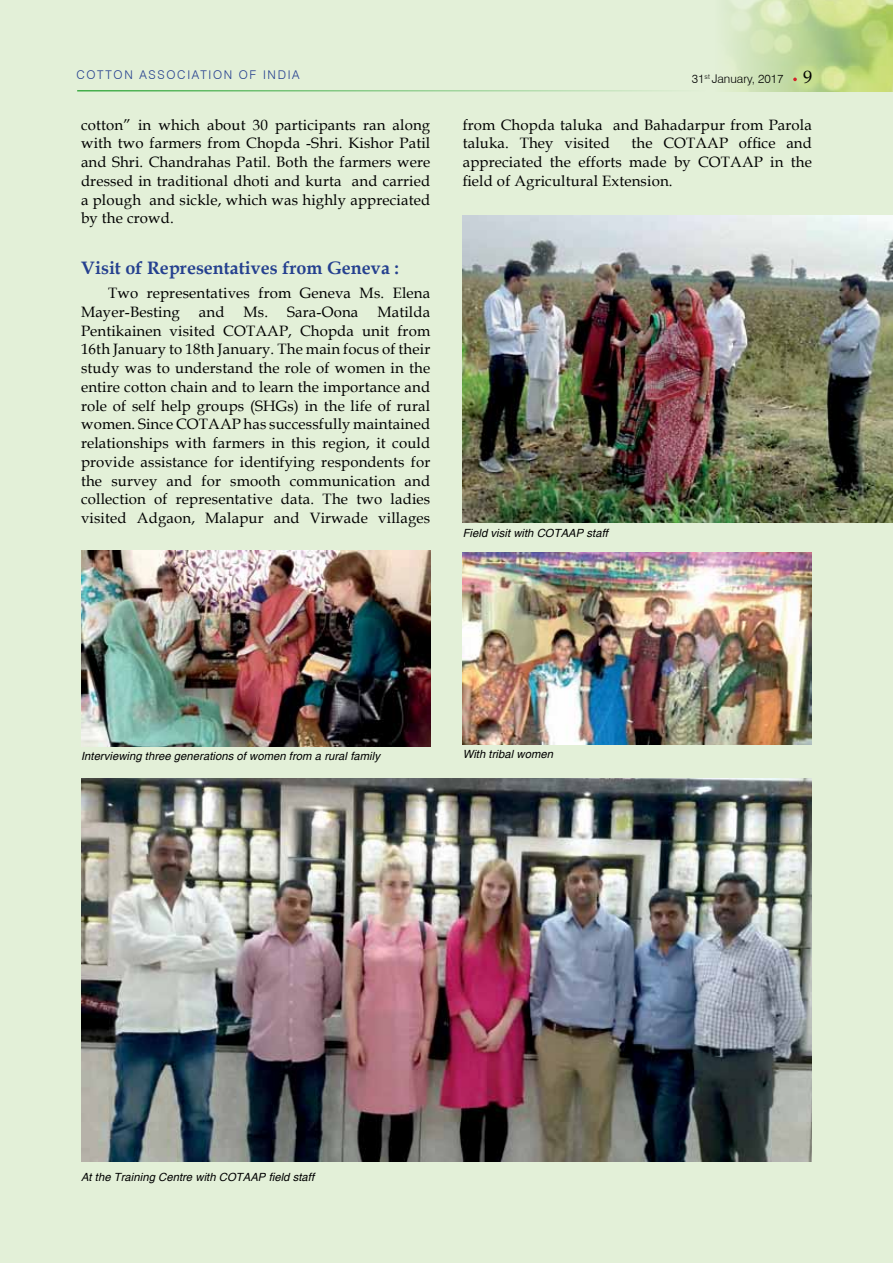
<style>
.page{position:relative;width:893px;height:1263px;background:#e3f0d8}
.page>*{position:absolute;margin:0;border:0;box-sizing:border-box;transform-origin:0 0}
.t1{font:700 18px "Book Antiqua";color:#25408f}
.t2{font:15px/18.8px "Book Antiqua";letter-spacing:.01em;color:#000;text-align:justify}
.t3{font:300 12px "Swiss 721 BT";letter-spacing:.14em;color:#25408f}
.t4{font:300 12px "Swiss 721 BT";color:#000}
.t5{font:italic 11.25px "Helvetica";letter-spacing:.005em;color:#000}
.s1{font-family:"Book Antiqua";font-weight:400;font-size:18px}
</style>
<div class="page">
<img style="left:727px;top:0;width:166px;height:91px">
<hr style="left:77px;top:90px;width:628px;height:2px;background:#41ad49">
<svg style="left:793px;top:78px;width:4px;height:3px"></svg>
<img style="left:81px;top:778px;width:731px;height:383px">
<img style="left:463px;top:215px;width:430px;height:307px">
<img style="left:81px;top:550px;width:349px;height:196px">
<img style="left:463px;top:552px;width:349px;height:193px">
<p class="t3" style="left:76px;top:67px;width:225px">COTTON ASSOCIATION OF INDIA</p>
<p class="t4" style="left:692px;top:71px;width:122px">31<sup>ST</sup> JANUARY, 2017 <span class="s1">9</span></p>
<p class="t2" style="left:81px;top:115px;width:351px">cotton” in which about 30 participants ran along with two farmers from Chopda -Shri. Kishor Patil and Shri. Chandrahas Patil. Both the farmers were dressed in traditional dhoti and kurta and carried a plough and sickle, which was highly appreciated by the crowd.</p>
<p class="t1" style="left:81px;top:256px;width:319px">Visit of Representatives from Geneva :</p>
<p class="t2" style="left:81px;top:283px;width:351px;text-indent:27px">Two representatives from Geneva Ms. Elena<br>Mayer-Besting</p>
<p class="t2" style="left:463px;top:115px;width:351px">from Chopda taluka and Bahadarpur from Parola taluka. They visited</p>
<p class="t2" style="left:463px;top:134px;width:351px;text-indent:169px">the COTAAP office and appreciated the efforts made by COTAAP in the field of Agricultural Extension.</p>
<p class="t2" style="left:81px;top:302px;width:351px;text-indent:296px">Matilda Pentikainen visited COTAAP, Chopda unit from 16th January to 18th January. The main focus of their study was to understand the role of women in the entire cotton chain and to learn the importance and role of self help groups (SHGs) in the life of rural women. Since COTAAP has successfully maintained relationships with farmers in this region, it could provide assistance for identifying respondents for the survey and for smooth communication and collection of representative data. The two ladies visited Adgaon, Malapur and Virwade villages</p>
<p class="t2" style="left:199px;top:302px;width:27px">and</p>
<p class="t2" style="left:244px;top:302px;width:116px">Ms. Sara-Oona</p>
<p class="t5" style="left:463px;top:527px;width:147px">Field visit with COTAAP staff</p>
<p class="t5" style="left:81px;top:749px;width:300px">Interviewing three generations of women from a rural family</p>
<p class="t5" style="left:463px;top:748px;width:92px">With tribal women</p>
<p class="t5" style="left:81px;top:1170px;width:235px">At the Training Centre with COTAAP field staff</p>
</div>
